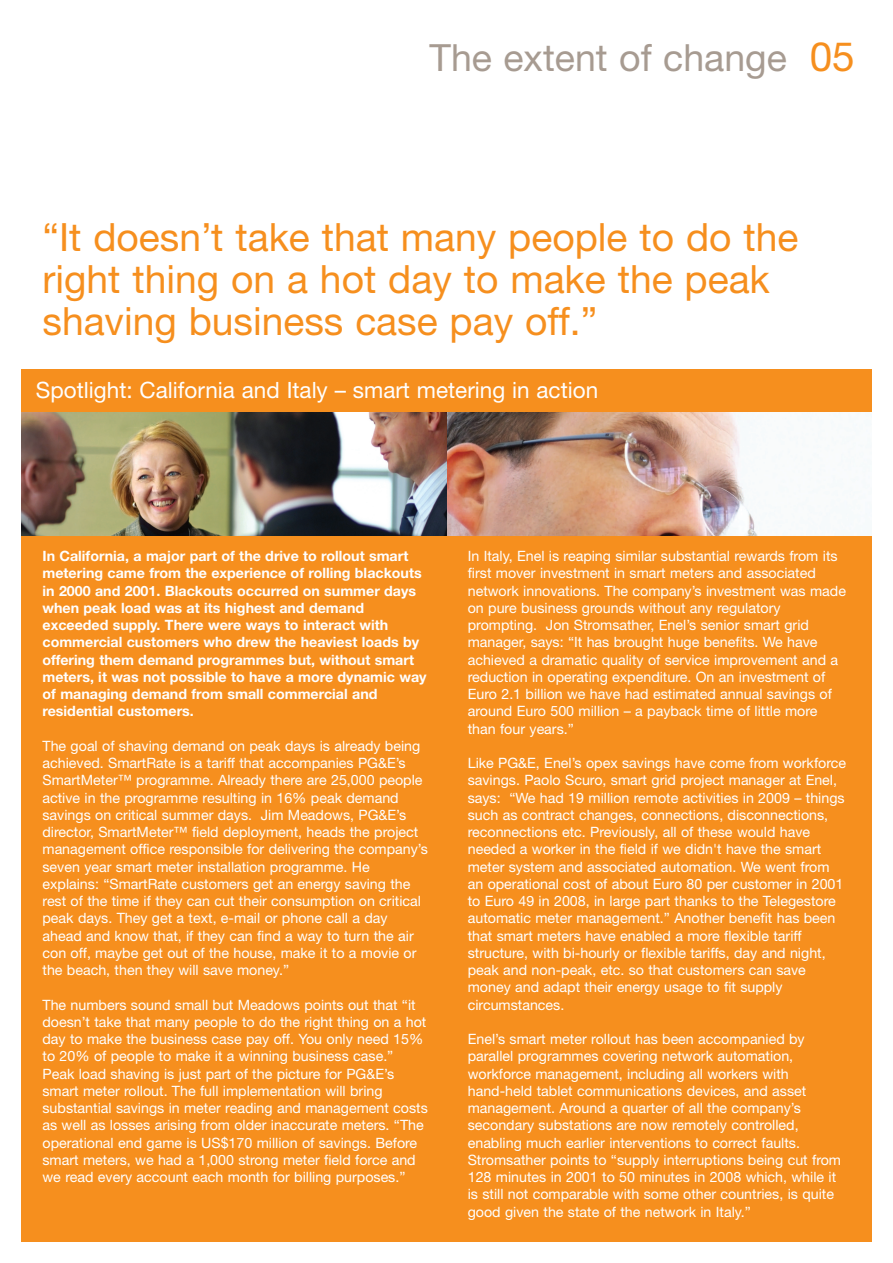
<style>
.page{position:relative;width:893px;height:1263px;background:#fff}
.page>*{position:absolute;margin:0;border:0;box-sizing:border-box;transform-origin:0 0}
.t1{font:39px/42px "Helvetica Neue";color:#f68f1e}
.t2{font:37.5px "Helvetica Neue";color:#a79b91}
.t3{font:22.5px "Helvetica Neue";color:#fff}
.t4{font:14.25px/17.2px "Helvetica Neue";color:#fff}
.t5{font:700 14.25px/17.2px "Helvetica Neue";color:#fff}
.s1{font-size:40.5px;color:#f68f1e}
</style>
<div class="page">
<div style="left:21px;top:370px;width:851px;height:872px;background:#f68f1e"></div>
<img style="left:446px;top:412px;width:426px;height:123px">
<img style="left:21px;top:412px;width:425px;height:123px">
<h2 class="t2" style="left:429px;top:45px;width:427px">The extent of change <span class="s1">05</span></h2>
<h1 class="t1" style="left:43px;top:220px;width:757px">“It doesn’t take that many people to do the right thing on a hot day to make the peak shaving business case pay off.”</h1>
<h3 class="t3" style="left:36px;top:381px;width:564px">Spotlight: California and Italy – smart metering in action</h3>
<p class="t5" style="left:43px;top:549px;width:386px">In California, a major part of the drive to rollout smart metering came from the experience of rolling blackouts in 2000 and 2001. Blackouts occurred on summer days when peak load was at its highest and demand exceeded supply. There were ways to interact with commercial customers who drew the heaviest loads by offering them demand programmes but, without smart meters, it was not possible to have a more dynamic way of managing demand from small commercial and residential customers.</p>
<p class="t4" style="left:43px;top:738px;width:387px">The goal of shaving demand on peak days is already being achieved. SmartRate is a tariff that accompanies PG&amp;E’s SmartMeter™ programme. Already there are 25,000 people active in the programme resulting in 16% peak demand savings on critical summer days. Jim Meadows, PG&amp;E’s director, SmartMeter™ field deployment, heads the project management office responsible for delivering the company’s seven year smart meter installation programme. He explains: “SmartRate customers get an energy saving the rest of the time if they can cut their consumption on critical peak days. They get a text, e-mail or phone call a day ahead and know that, if they can find a way to turn the air con off, maybe get out of the house, make it to a movie or the beach, then they will save money.”</p>
<p class="t4" style="left:43px;top:997px;width:387px">The numbers sound small but Meadows points out that “it doesn’t take that many people to do the right thing on a hot day to make the business case pay off. You only need 15% to 20% of people to make it a winning business case.” Peak load shaving is just part of the picture for PG&amp;E’s smart meter rollout. The full implementation will bring substantial savings in meter reading and management costs as well as losses arising from older inaccurate meters. “The operational end game is US$170 million of savings. Before smart meters, we had a 1,000 strong meter field force and we read every account each month for billing purposes.”</p>
<p class="t4" style="left:468px;top:549px;width:380px">In Italy, Enel is reaping similar substantial rewards from its first mover investment in smart meters and associated network innovations. The company’s investment was made on pure business grounds without any regulatory prompting. Jon Stromsather, Enel’s senior smart grid manager, says: “It has brought huge benefits. We have achieved a dramatic quality of service improvement and a reduction in operating expenditure. On an investment of Euro 2.1 billion we have had estimated annual savings of around Euro 500 million – a payback time of little more than four years.”</p>
<p class="t4" style="left:468px;top:756px;width:380px">Like PG&amp;E, Enel’s opex savings have come from workforce savings. Paolo Scuro, smart grid project manager at Enel, says: “We had 19 million remote activities in 2009 – things such as contract changes, connections, disconnections, reconnections etc. Previously, all of these would have needed a worker in the field if we didn't have the smart meter system and associated automation. We went from an operational cost of about Euro 80 per customer in 2001 to Euro 49 in 2008, in large part thanks to the Telegestore automatic meter management.” Another benefit has been that smart meters have enabled a more flexible tariff structure, with bi-hourly or flexible tariffs, day and night, peak and non-peak, etc. so that customers can save money and adapt their energy usage to fit supply circumstances.</p>
<p class="t4" style="left:468px;top:1032px;width:375px">Enel’s smart meter rollout has been accompanied by parallel programmes covering network automation, workforce management, including all workers with hand-held tablet communications devices, and asset management. Around a quarter of all the company’s secondary substations are now remotely controlled, enabling much earlier interventions to correct faults.<br>Stromsather points to “supply interruptions being cut from 128 minutes in 2001 to 50 minutes in 2008 which, while it is still not comparable with some other countries, is quite good given the state of the network in Italy.”</p>
</div>
